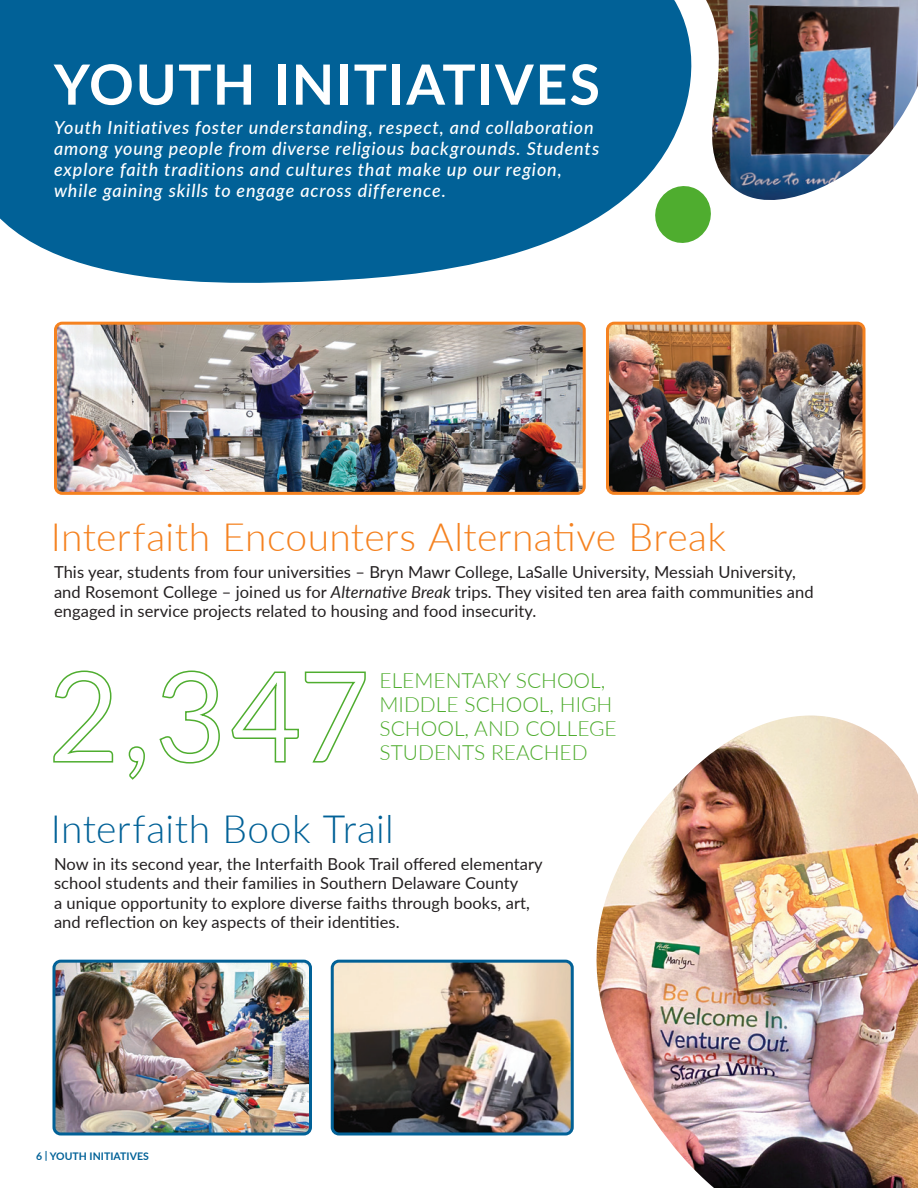
<style>
.page{position:relative;width:918px;height:1188px;background:#fff}
.page>*{position:absolute;margin:0;border:0;box-sizing:border-box;transform-origin:0 0}
.t1{font:700 55.5px "Lato";letter-spacing:.03em;color:#fff}
.t2{font:300 39px "Lato";letter-spacing:.01em;color:#f58220}
.t3{font:300 39px "Lato";letter-spacing:.01em;color:#016197}
.t4{font:300 21px/24px "Lato";color:#4fad2f}
.t5{font:italic 500 18px/21px "Lato";letter-spacing:.045em;color:#fff}
.t6{font:16.5px/19.5px "Lato";letter-spacing:.005em;color:#231f20}
.t7{font:700 10.5px "Lato";letter-spacing:.005em;color:#016197}
.s1{font-style:italic}
</style>
<div class="page">
<svg style="left:0;top:0;width:692px;height:283px;background:#1970a0"></svg>
<img style="left:332px;top:961px;width:240px;height:173px">
<div style="left:331px;top:960px;width:243px;height:175px;border:3px solid #016197;border-radius:7px"></div>
<img style="left:56px;top:961px;width:254px;height:173px">
<div style="left:52px;top:960px;width:260px;height:175px;border:3px solid #016197;border-radius:7px"></div>
<img style="left:608px;top:323px;width:254px;height:168px">
<div style="left:606px;top:322px;width:260px;height:173px;border:3px solid #f58220;border-radius:7px"></div>
<img style="left:56px;top:323px;width:526px;height:168px">
<div style="left:54px;top:322px;width:532px;height:173px;border:3px solid #f58220;border-radius:7px"></div>
<svg style="left:53px;top:670px;width:313px;height:110px"></svg>
<img style="left:706px;top:0;width:212px;height:200px">
<img style="left:596px;top:715px;width:322px;height:473px">
<svg style="left:651px;top:182px;width:64px;height:65px"></svg>
<p class="t1" style="left:54px;top:44px;width:548px">YOUTH INITIATIVES</p>
<p class="t5" style="left:54px;top:116px;width:547px">Youth Initiatives foster understanding, respect, and collaboration among young people from diverse religious backgrounds. Students explore faith traditions and cultures that make up our region, while gaining skills to engage across difference.</p>
<p class="t2" style="left:51px;top:510px;width:677px">Interfaith Encounters Alternative Break</p>
<p class="t6" style="left:54px;top:562px;width:761px">This year, students from four universities – Bryn Mawr College, LaSalle University, Messiah University, and Rosemont College – joined us for <span class="s1">Alternative Break</span> trips. They visited ten area faith communities and engaged in service projects related to housing and food insecurity.</p>
<p class="t4" style="left:380px;top:668px;width:239px">ELEMENTARY SCHOOL,<br>MIDDLE SCHOOL, HIGH<br>SCHOOL, AND COLLEGE</p>
<p class="t4" style="left:380px;top:740px;width:210px">STUDENTS REACHED</p>
<p class="t3" style="left:51px;top:802px;width:344px">Interfaith Book Trail</p>
<p class="t6" style="left:54px;top:853px;width:490px">Now in its second year, the Interfaith Book Trail offered elementary school students and their families in Southern Delaware County<br>a unique opportunity to explore diverse faiths through books, art, and reflection on key aspects of their identities.</p>
<p class="t7" style="left:36px;top:1149px;width:114px">6 | YOUTH INITIATIVES</p>
</div>
